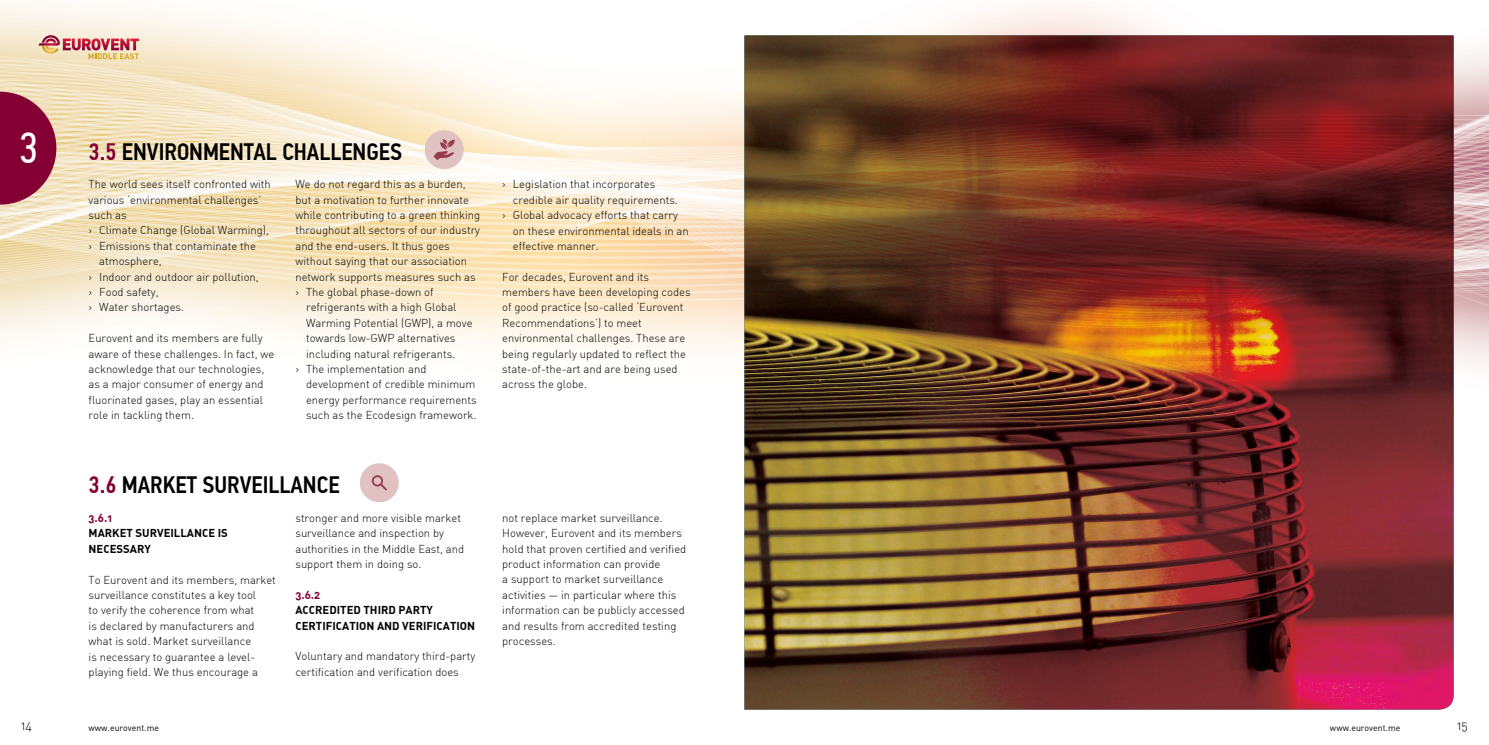
<style>
.page{position:relative;width:1489px;height:745px;background:#fff}
.page>*{position:absolute;margin:0;border:0;box-sizing:border-box;transform-origin:0 0}
.t1{font:43.5px "PF Din Text Cond Pro";color:#fff}
.t2{font:500 23.75px "PF Din Text Cond Pro";color:#000}
.t3{font:300 12.5px "DIN Alternate";color:#000}
.t4{font:300 11.25px/15.4px "DIN Alternate";color:#000}
.t5{font:700 11.25px/15.4px "DIN Alternate";color:#000}
.t6{font:700 11.25px "DIN Alternate";color:#840034}
.t7{font:8.75px "DIN Alternate";color:#000}
.s1{color:#840034}
</style>
<div class="page">
<img style="left:744px;top:481px;width:709px;height:228px">
<img style="left:0;top:2px;width:1488px;height:479px">
<svg style="left:0;top:92px;width:56px;height:112px;background:#9a2e50"></svg>
<svg style="left:38px;top:35px;width:101px;height:24px;background:#dea594"></svg>
<div style="left:424px;top:130px;width:39px;height:39px;background:#e0c2c3;border-radius:50%"></div>
<svg style="left:433px;top:139px;width:22px;height:21px"></svg>
<div style="left:360px;top:463px;width:39px;height:39px;background:#e0c2c3;border-radius:50%"></div>
<svg style="left:372px;top:475px;width:15px;height:15px"></svg>
<h1 class="t1" style="left:19px;top:122px;width:21px">3</h1>
<h2 class="t2" style="left:89px;top:137px;width:315px"><span class="s1">3.5</span> ENVIRONMENTAL CHALLENGES</h2>
<p class="t4" style="left:89px;top:176px;width:184px">The world sees itself confronted with</p>
<p class="t4" style="left:89px;top:192px;width:174px">various ‘environmental challenges’</p>
<p class="t4" style="left:89px;top:207px;width:40px">such as</p>
<p class="t4" style="left:89px;top:222px;width:182px">› Climate Change (Global Warming),</p>
<p class="t4" style="left:89px;top:238px;width:169px">› Emissions that contaminate the</p>
<p class="t4" style="left:99px;top:253px;width:64px">atmosphere,</p>
<p class="t4" style="left:89px;top:268px;width:172px">› Indoor and outdoor air pollution,</p>
<p class="t4" style="left:89px;top:284px;width:72px">› Food safety,</p>
<p class="t4" style="left:89px;top:299px;width:97px">› Water shortages.</p>
<p class="t4" style="left:89px;top:330px;width:187px">Eurovent and its members are fully aware of these challenges. In fact, we acknowledge that our technologies, as a major consumer of energy and fluorinated gases, play an essential role in tackling them.</p>
<p class="t4" style="left:295px;top:176px;width:172px">We do not regard this as a burden,</p>
<p class="t4" style="left:295px;top:192px;width:175px">but a motivation to further innovate</p>
<p class="t4" style="left:295px;top:207px;width:186px">while contributing to a green thinking</p>
<p class="t4" style="left:295px;top:222px;width:186px">throughout all sectors of our industry</p>
<p class="t4" style="left:295px;top:238px;width:156px">and the end-users. It thus goes</p>
<p class="t4" style="left:295px;top:253px;width:173px">without saying that our association</p>
<p class="t4" style="left:295px;top:268px;width:182px">network supports measures such as</p>
<p class="t4" style="left:295px;top:284px;width:140px">› The global phase-down of</p>
<p class="t4" style="left:306px;top:299px;width:152px">refrigerants with a high Global</p>
<p class="t4" style="left:306px;top:315px;width:168px">Warming Potential (GWP), a move</p>
<p class="t4" style="left:306px;top:330px;width:151px">towards low-GWP alternatives</p>
<p class="t4" style="left:306px;top:345px;width:151px">including natural refrigerants.</p>
<p class="t4" style="left:295px;top:361px;width:132px">› The implementation and</p>
<p class="t4" style="left:306px;top:376px;width:171px">development of credible minimum</p>
<p class="t4" style="left:306px;top:391px;width:172px">energy performance requirements</p>
<p class="t4" style="left:306px;top:407px;width:172px">such as the Ecodesign framework.</p>
<h2 class="t2" style="left:89px;top:470px;width:252px"><span class="s1">3.6</span> MARKET SURVEILLANCE</h2>
<p class="t6" style="left:89px;top:510px;width:25px">3.6.1</p>
<p class="t5" style="left:89px;top:524px;width:141px">MARKET SURVEILLANCE IS<br>NECESSARY</p>
<p class="t4" style="left:89px;top:571px;width:189px">To Eurovent and its members, market surveillance constitutes a key tool<br>to verify the coherence from what<br>is declared by manufacturers and what is sold. Market surveillance<br>is necessary to guarantee a level&shy;playing field. We thus encourage a</p>
<p class="t4" style="left:295px;top:509px;width:170px">stronger and more visible market surveillance and inspection by authorities in the Middle East, and support them in doing so.</p>
<p class="t6" style="left:295px;top:587px;width:26px">3.6.2</p>
<p class="t5" style="left:295px;top:601px;width:181px">ACCREDITED THIRD PARTY<br>CERTIFICATION AND VERIFICATION</p>
<p class="t4" style="left:295px;top:648px;width:181px">Voluntary and mandatory third-party certification and verification does</p>
<p class="t4" style="left:502px;top:176px;width:155px">› Legislation that incorporates</p>
<p class="t4" style="left:513px;top:192px;width:166px">credible air quality requirements.</p>
<p class="t4" style="left:502px;top:207px;width:177px">› Global advocacy efforts that carry</p>
<p class="t4" style="left:513px;top:222px;width:177px">on these environmental ideals in an</p>
<p class="t4" style="left:513px;top:238px;width:87px">effective manner.</p>
<p class="t4" style="left:502px;top:269px;width:190px">For decades, Eurovent and its members have been developing codes of good practice (so-called ‘Eurovent<br>Recommendations’) to meet environmental challenges. These are being regularly updated to reflect the state-of-the-art and are being used across the globe.</p>
<p class="t4" style="left:502px;top:509px;width:186px">not replace market surveillance.<br>However, Eurovent and its members hold that proven certified and verified product information can provide<br>a support to market surveillance activities — in particular where this information can be publicly accessed and results from accredited testing processes.</p>
<p class="t3" style="left:21px;top:717px;width:12px">14</p>
<p class="t7" style="left:89px;top:721px;width:72px">www.eurovent.me</p>
<p class="t7" style="left:1329px;top:721px;width:72px">www.eurovent.me</p>
<p class="t3" style="left:1456px;top:717px;width:12px">15</p>
</div>
